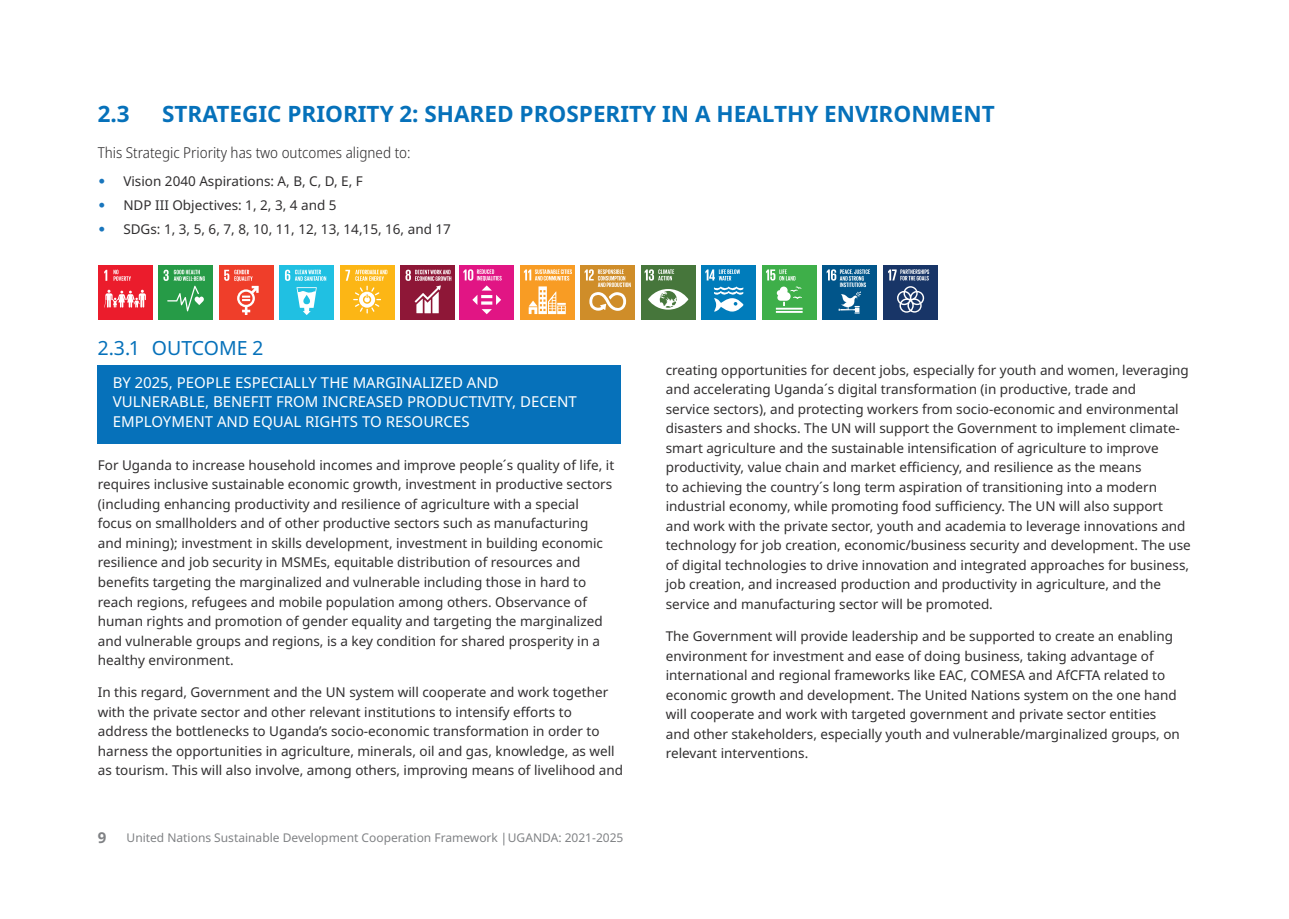
<style>
.page{position:relative;width:1289px;height:919px;background:#fff}
.page>*{position:absolute;margin:0;border:0;box-sizing:border-box;transform-origin:0 0}
.UN_HEAD_2{font:700 22.5px "Noto Sans";color:#0671ba}
.UN_HEAD_3{font:19.5px "Noto Sans";color:#0671ba}
.t1{font:15px/19.5px "Noto Sans";color:#fff}
.UN_BODY{font:300 semi-condensed 15px "Noto Sans";color:#312f30}
.t2{font:700 15px "Noto Sans";color:#808285}
.UN_BODY-2{font:13.5px/19.5px "Noto Sans";color:#312f30}
.t3{font:12px "Noto Sans";color:#808285}
.s1{font-family:"Univers";font-weight:300;font-stretch:condensed;color:#1976bd}
</style>
<div class="page">
<svg style="left:503px;top:832px;width:1px;height:13px"></svg>
<div style="left:98px;top:365px;width:523px;height:78px;background:#0671ba"></div>
<div style="left:641px;top:265px;width:54px;height:54px;background:#46763b"></div>
<svg style="left:644px;top:269px;width:44px;height:40px"></svg>
<div style="left:701px;top:265px;width:55px;height:54px;background:#007cbb"></div>
<svg style="left:705px;top:269px;width:38px;height:42px"></svg>
<div style="left:762px;top:265px;width:54px;height:54px;background:#3eaf49"></div>
<svg style="left:775px;top:286px;width:27px;height:27px"></svg>
<svg style="left:766px;top:269px;width:29px;height:11px"></svg>
<div style="left:883px;top:265px;width:54px;height:54px;background:#183567"></div>
<svg style="left:888px;top:269px;width:41px;height:44px"></svg>
<div style="left:520px;top:265px;width:54px;height:54px;background:#f89c24"></div>
<svg style="left:528px;top:286px;width:37px;height:28px"></svg>
<svg style="left:524px;top:269px;width:48px;height:11px"></svg>
<div style="left:580px;top:265px;width:55px;height:54px;background:#cf8d29"></div>
<svg style="left:584px;top:269px;width:46px;height:42px"></svg>
<div style="left:459px;top:265px;width:55px;height:54px;background:#e11584"></div>
<svg style="left:463px;top:269px;width:38px;height:45px"></svg>
<div style="left:822px;top:265px;width:55px;height:54px;background:#01558a"></div>
<svg style="left:826px;top:269px;width:44px;height:44px"></svg>
<div style="left:219px;top:265px;width:54px;height:55px;background:#ef3e2a"></div>
<svg style="left:224px;top:270px;width:35px;height:45px"></svg>
<div style="left:279px;top:265px;width:55px;height:55px;background:#20c0e2"></div>
<svg style="left:285px;top:270px;width:41px;height:45px"></svg>
<div style="left:340px;top:265px;width:54px;height:55px;background:#fcb615"></div>
<svg style="left:345px;top:270px;width:42px;height:43px"></svg>
<div style="left:400px;top:265px;width:55px;height:55px;background:#8e1737"></div>
<svg style="left:405px;top:270px;width:46px;height:43px"></svg>
<div style="left:158px;top:265px;width:55px;height:55px;background:#269b47"></div>
<svg style="left:163px;top:270px;width:42px;height:41px"></svg>
<div style="left:98px;top:265px;width:54px;height:55px;background:#eb1c2c"></div>
<svg style="left:104px;top:270px;width:42px;height:37px"></svg>
<p class="UN_HEAD_2" style="left:98px;top:98px;width:33px">2.3</p>
<p class="UN_HEAD_2" style="left:162px;top:98px;width:834px">STRATEGIC PRIORITY 2: SHARED PROSPERITY IN A HEALTHY ENVIRONMENT</p>
<p class="UN_BODY" style="left:98px;top:142px;width:314px">This Strategic Priority has two outcomes aligned to:</p>
<p class="UN_BODY-2" style="left:98px;top:172px;width:266px"><span class="s1">•</span> Vision 2040 Aspirations: A, B, C, D, E, F</p>
<p class="UN_BODY-2" style="left:98px;top:196px;width:240px"><span class="s1">•</span> NDP III Objectives: 1, 2, 3, 4 and 5</p>
<p class="UN_BODY-2" style="left:98px;top:220px;width:354px"><span class="s1">•</span> SDGs: 1, 3, 5, 6, 7, 8, 10, 11, 12, 13, 14,15, 16, and 17</p>
<p class="UN_HEAD_3" style="left:98px;top:334px;width:167px">2.3.1 OUTCOME 2</p>
<p class="t1" style="left:113px;top:373px;width:465px">BY 2025, PEOPLE ESPECIALLY THE MARGINALIZED AND<br>VULNERABLE, BENEFIT FROM INCREASED PRODUCTIVITY, DECENT<br>EMPLOYMENT AND EQUAL RIGHTS TO RESOURCES</p>
<p class="UN_BODY-2" style="left:98px;top:455px;width:518px">For Uganda to increase household incomes and improve people´s quality of life, it requires inclusive sustainable economic growth, investment in productive sectors (including enhancing productivity and resilience of agriculture with a special focus on smallholders and of other productive sectors such as manufacturing and mining); investment in skills development, investment in building economic resilience and job security in MSMEs, equitable distribution of resources and benefits targeting the marginalized and vulnerable including those in hard to reach regions, refugees and mobile population among others. Observance of human rights and promotion of gender equality and targeting the marginalized and vulnerable groups and regions, is a key condition for shared prosperity in a healthy environment.</p>
<p class="UN_BODY-2" style="left:98px;top:683px;width:527px">In this regard, Government and the UN system will cooperate and work together with the private sector and other relevant institutions to intensify efforts to address the bottlenecks to Uganda’s socio-economic transformation in order to harness the opportunities in agriculture, minerals, oil and gas, knowledge, as well as tourism. This will also involve, among others, improving means of livelihood and</p>
<p class="t2" style="left:98px;top:826px;width:10px">9</p>
<p class="t3" style="left:508px;top:829px;width:117px">UGANDA: 2021-2025</p>
<p class="t3" style="left:126px;top:829px;width:373px">United Nations Sustainable Development Cooperation Framework</p>
<p class="UN_BODY-2" style="left:665px;top:360px;width:526px">creating opportunities for decent jobs, especially for youth and women, leveraging and accelerating Uganda´s digital transformation (in productive, trade and<br>service sectors), and protecting workers from socio-economic and environmental disasters and shocks. The UN will support the Government to implement climate&shy;smart agriculture and the sustainable intensification of agriculture to improve productivity, value chain and market efficiency, and resilience as the means<br>to achieving the country´s long term aspiration of transitioning into a modern industrial economy, while promoting food sufficiency. The UN will also support<br>and work with the private sector, youth and academia to leverage innovations and technology for job creation, economic/business security and development. The use of digital technologies to drive innovation and integrated approaches for business, job creation, and increased production and productivity in agriculture, and the service and manufacturing sector will be promoted.</p>
<p class="UN_BODY-2" style="left:665px;top:627px;width:515px">The Government will provide leadership and be supported to create an enabling environment for investment and ease of doing business, taking advantage of international and regional frameworks like EAC, COMESA and AfCFTA related to economic growth and development. The United Nations system on the one hand will cooperate and work with targeted government and private sector entities and other stakeholders, especially youth and vulnerable/marginalized groups, on relevant interventions.</p>
</div>
